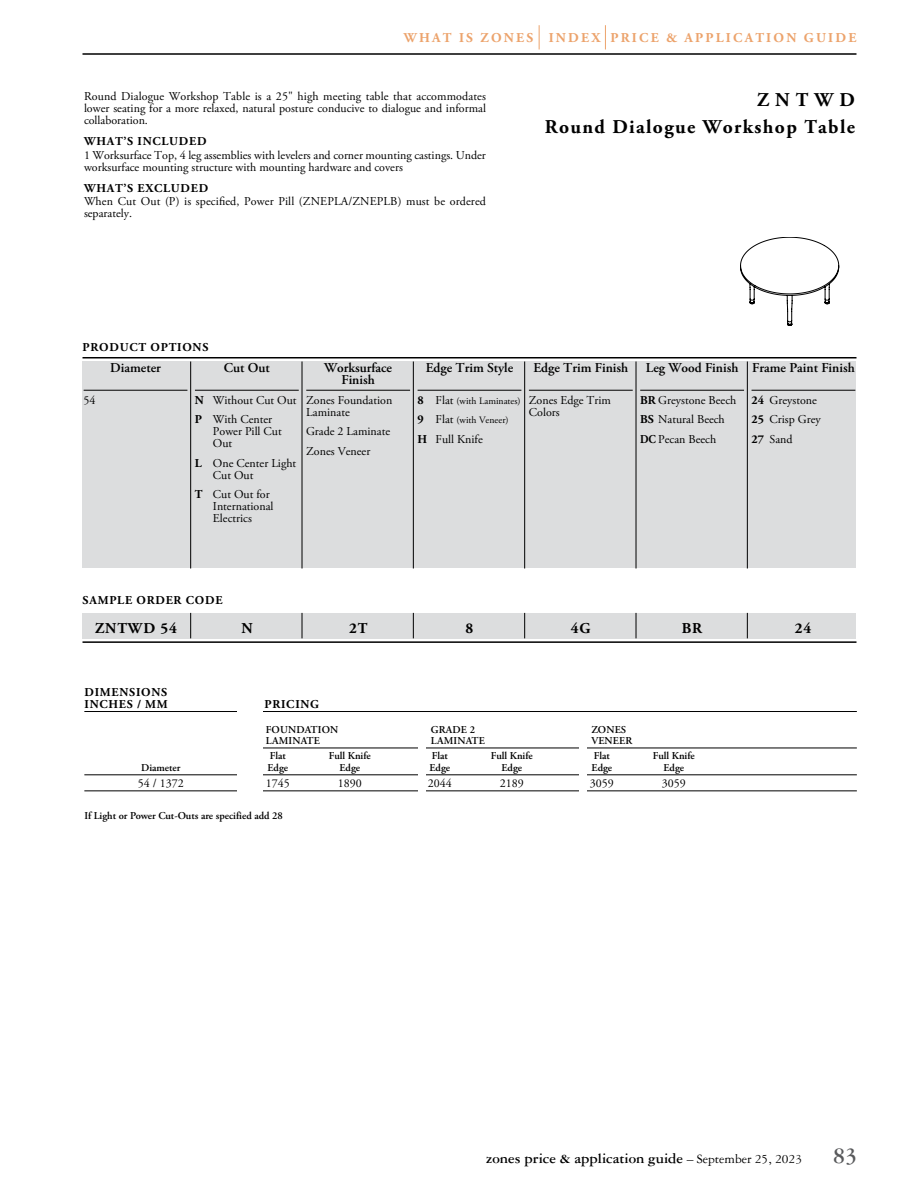
<style>
.page{position:relative;width:918px;height:1188px;background:#fff}
.page>*{position:absolute;margin:0;border:0;box-sizing:border-box;transform-origin:0 0}
.t1{font:700 24px "Garamond Three";color:#58595b}
.t2{font:700 19.5px/27px "Adobe Garamond Pro";letter-spacing:.07em;color:#000;text-align:right}
.t3{font:700 15px "Garamond Three";color:#000}
.t4{font:700 15px "Adobe Garamond Pro";letter-spacing:.065em;color:#000}
.t5{font:600 13.5px/12px "Adobe Garamond Pro";color:#000;text-align:center}
.t6{font:700 13.5px "Adobe Garamond Pro";letter-spacing:.165em;color:#eca36c}
.t7{font:12px/12px "Adobe Garamond Pro";color:#000}
.t8{font:700 12px/12px "Adobe Garamond Pro";letter-spacing:.065em;color:#000}
.t9{font:600 10.5px "Adobe Garamond Pro";letter-spacing:.015em;color:#000}
.t10{font:600 10.5px "Adobe Garamond Pro";letter-spacing:-.005em;color:#000}
.t11{font:9.75px/19.5px "Adobe Garamond Pro";color:#000}
.s1{font-weight:700}
.s2{font-weight:700;font-size:12px}
.s3{font-size:12px}
.s4{font-weight:400;font-size:13.5px}
</style>
<div class="page">
<hr style="left:82px;top:53px;width:774px;height:2px;background:#000">
<svg style="left:539px;top:25px;width:1px;height:24px"></svg>
<svg style="left:605px;top:25px;width:1px;height:24px"></svg>
<svg style="left:740px;top:237px;width:99px;height:89px"></svg>
<hr style="left:84px;top:711px;width:773px;height:1px;background:#000">
<hr style="left:246px;top:748px;width:611px;height:1px;background:#000">
<hr style="left:84px;top:775px;width:773px;height:1px;background:#000">
<hr style="left:84px;top:791px;width:773px;height:1px;background:#000">
<div style="left:237px;top:686px;width:26px;height:117px;background:#fff"></div>
<div style="left:418px;top:744px;width:8px;height:62px;background:#fff"></div>
<div style="left:579px;top:744px;width:8px;height:62px;background:#fff"></div>
<div style="left:82px;top:362px;width:774px;height:206px;background:#dcddde"></div>
<hr style="left:84px;top:390px;width:103px;height:1px;background:#000">
<hr style="left:195px;top:390px;width:104px;height:1px;background:#000">
<hr style="left:306px;top:390px;width:104px;height:1px;background:#000">
<hr style="left:418px;top:390px;width:103px;height:1px;background:#000">
<hr style="left:529px;top:390px;width:104px;height:1px;background:#000">
<hr style="left:640px;top:390px;width:104px;height:1px;background:#000">
<hr style="left:752px;top:390px;width:103px;height:1px;background:#000">
<hr style="left:82px;top:357px;width:774px;height:1px;background:#000">
<hr style="left:82px;top:641px;width:774px;height:2px;background:#000">
<div style="left:82px;top:613px;width:774px;height:25px;background:#dcddde"></div>
<hr style="left:413px;top:362px;width:1px;height:207px;background:#000">
<hr style="left:636px;top:362px;width:1px;height:207px;background:#000">
<hr style="left:747px;top:362px;width:1px;height:207px;background:#000">
<hr style="left:524px;top:362px;width:1px;height:207px;background:#000">
<hr style="left:302px;top:362px;width:1px;height:207px;background:#000">
<hr style="left:190px;top:362px;width:1px;height:207px;background:#000">
<svg style="left:413px;top:613px;width:1px;height:25px"></svg>
<svg style="left:636px;top:613px;width:1px;height:25px"></svg>
<svg style="left:747px;top:613px;width:1px;height:25px"></svg>
<svg style="left:524px;top:613px;width:1px;height:25px"></svg>
<svg style="left:302px;top:613px;width:1px;height:25px"></svg>
<svg style="left:190px;top:613px;width:1px;height:25px"></svg>
<p class="t6" style="left:404px;top:30px;width:454px">WHAT IS ZONES INDEX PRICE &amp; APPLICATION GUIDE</p>
<p class="t7" style="left:84px;top:91px;width:404px;text-align:justify">Round Dialogue Workshop Table is a 25" high meeting table that accommodates lower seating for a more relaxed, natural posture conducive to dialogue and informal collaboration.</p>
<p class="t8" style="left:84px;top:136px;width:124px">WHAT’S INCLUDED</p>
<p class="t7" style="left:84px;top:149px;width:403px">1 Worksurface Top, 4 leg assemblies with levelers and corner mounting castings. Under worksurface mounting structure with mounting hardware and covers</p>
<p class="t8" style="left:84px;top:182px;width:126px">WHAT’S EXCLUDED</p>
<p class="t7" style="left:84px;top:196px;width:404px">When Cut Out (P) is specified, Power Pill (ZNEPLA/ZNEPLB) must be ordered separately.</p>
<h2 class="t2" style="left:545px;top:86px;width:312px">ZNTWD<br>Round Dialogue Workshop Table</h2>
<p class="t8" style="left:83px;top:341px;width:127px">PRODUCT OPTIONS</p>
<p class="t7" style="left:84px;top:395px;width:13px">54</p>
<p class="t5" style="left:110px;top:362px;width:52px">Diameter</p>
<p class="t5" style="left:224px;top:362px;width:48px">Cut Out</p>
<p class="t7" style="left:195px;top:391px;width:103px;line-height:19.5px"><span class="s1">N</span> Without Cut Out<br><span class="s1">P</span> With Center</p>
<p class="t7" style="left:213px;top:426px;width:70px">Power Pill Cut<br>Out</p>
<p class="t7" style="left:213px;top:458px;width:85px;text-indent:-18px"><span class="s1">L</span> One Center Light<br>Cut Out</p>
<p class="t7" style="left:213px;top:489px;width:62px;text-indent:-18px"><span class="s1">T</span> Cut Out for<br>International<br>Electrics</p>
<p class="t5" style="left:324px;top:362px;width:70px">Worksurface<br>Finish</p>
<p class="t7" style="left:306px;top:395px;width:88px">Zones Foundation<br>Laminate</p>
<p class="t7" style="left:306px;top:422px;width:85px;line-height:19.5px">Grade 2 Laminate<br>Zones Veneer</p>
<p class="t5" style="left:426px;top:362px;width:89px">Edge Trim Style</p>
<p class="t11" style="left:418px;top:391px;width:105px"><span class="s2">8</span> <span class="s3">Flat</span> (with Laminates)<br><span class="s2">9</span> <span class="s3">Flat</span> (with Veneer)</p>
<p class="t7" style="left:418px;top:434px;width:67px"><span class="s1">H</span> Full Knife</p>
<p class="t5" style="left:533px;top:362px;width:96px">Edge Trim Finish</p>
<p class="t7" style="left:529px;top:395px;width:84px">Zones Edge Trim<br>Colors</p>
<p class="t5" style="left:646px;top:362px;width:94px">Leg Wood Finish</p>
<p class="t7" style="left:640px;top:391px;width:98px;line-height:19.5px"><span class="s1">BR</span> Greystone Beech<br><span class="s1">BS</span> Natural Beech<br><span class="s1">DC</span> Pecan Beech</p>
<p class="t5" style="left:752px;top:362px;width:104px">Frame Paint Finish</p>
<p class="t7" style="left:752px;top:391px;width:71px;line-height:19.5px"><span class="s1">24</span> Greystone<br><span class="s1">25</span> Crisp Grey<br><span class="s1">27</span> Sand</p>
<p class="t8" style="left:83px;top:595px;width:141px">SAMPLE ORDER CODE</p>
<p class="t4" style="left:95px;top:620px;width:83px">ZNTWD 54</p>
<p class="t4" style="left:241px;top:620px;width:13px">N</p>
<p class="t4" style="left:349px;top:620px;width:20px">2T</p>
<p class="t4" style="left:466px;top:620px;width:9px">8</p>
<p class="t4" style="left:571px;top:620px;width:21px">4G</p>
<p class="t4" style="left:682px;top:620px;width:22px">BR</p>
<p class="t4" style="left:795px;top:620px;width:18px">24</p>
<p class="t8" style="left:84px;top:686px;width:85px">DIMENSIONS<br>INCHES / MM</p>
<p class="t8" style="left:264px;top:698px;width:56px">PRICING</p>
<p class="t9" style="left:266px;top:724px;width:74px">FOUNDATION</p>
<p class="t9" style="left:431px;top:724px;width:46px">GRADE 2</p>
<p class="t9" style="left:591px;top:724px;width:36px">ZONES</p>
<p class="t9" style="left:266px;top:735px;width:56px">LAMINATE</p>
<p class="t9" style="left:431px;top:735px;width:56px">LAMINATE</p>
<p class="t9" style="left:591px;top:735px;width:42px">VENEER</p>
<p class="t9" style="left:270px;top:750px;width:18px">Flat</p>
<p class="t9" style="left:329px;top:750px;width:44px">Full Knife</p>
<p class="t9" style="left:432px;top:750px;width:18px">Flat</p>
<p class="t9" style="left:491px;top:750px;width:44px">Full Knife</p>
<p class="t9" style="left:594px;top:750px;width:18px">Flat</p>
<p class="t9" style="left:653px;top:750px;width:44px">Full Knife</p>
<p class="t9" style="left:141px;top:762px;width:41px">Diameter</p>
<p class="t9" style="left:268px;top:762px;width:22px">Edge</p>
<p class="t9" style="left:340px;top:762px;width:22px">Edge</p>
<p class="t9" style="left:430px;top:762px;width:22px">Edge</p>
<p class="t9" style="left:502px;top:762px;width:22px">Edge</p>
<p class="t9" style="left:592px;top:762px;width:22px">Edge</p>
<p class="t9" style="left:664px;top:762px;width:22px">Edge</p>
<p class="t7" style="left:138px;top:778px;width:47px">54 / 1372</p>
<p class="t7" style="left:266px;top:778px;width:25px">1745</p>
<p class="t7" style="left:338px;top:778px;width:25px">1890</p>
<p class="t7" style="left:428px;top:778px;width:25px">2044</p>
<p class="t7" style="left:500px;top:778px;width:25px">2189</p>
<p class="t7" style="left:590px;top:778px;width:25px">3059</p>
<p class="t7" style="left:662px;top:778px;width:25px">3059</p>
<p class="t10" style="left:84px;top:810px;width:200px">If Light or Power Cut-Outs are specified add 28</p>
<p class="t3" style="left:486px;top:1150px;width:318px">zones price &amp; application guide <span class="s4">– September 25, 2023</span></p>
<h1 class="t1" style="left:833px;top:1143px;width:25px">83</h1>
</div>
